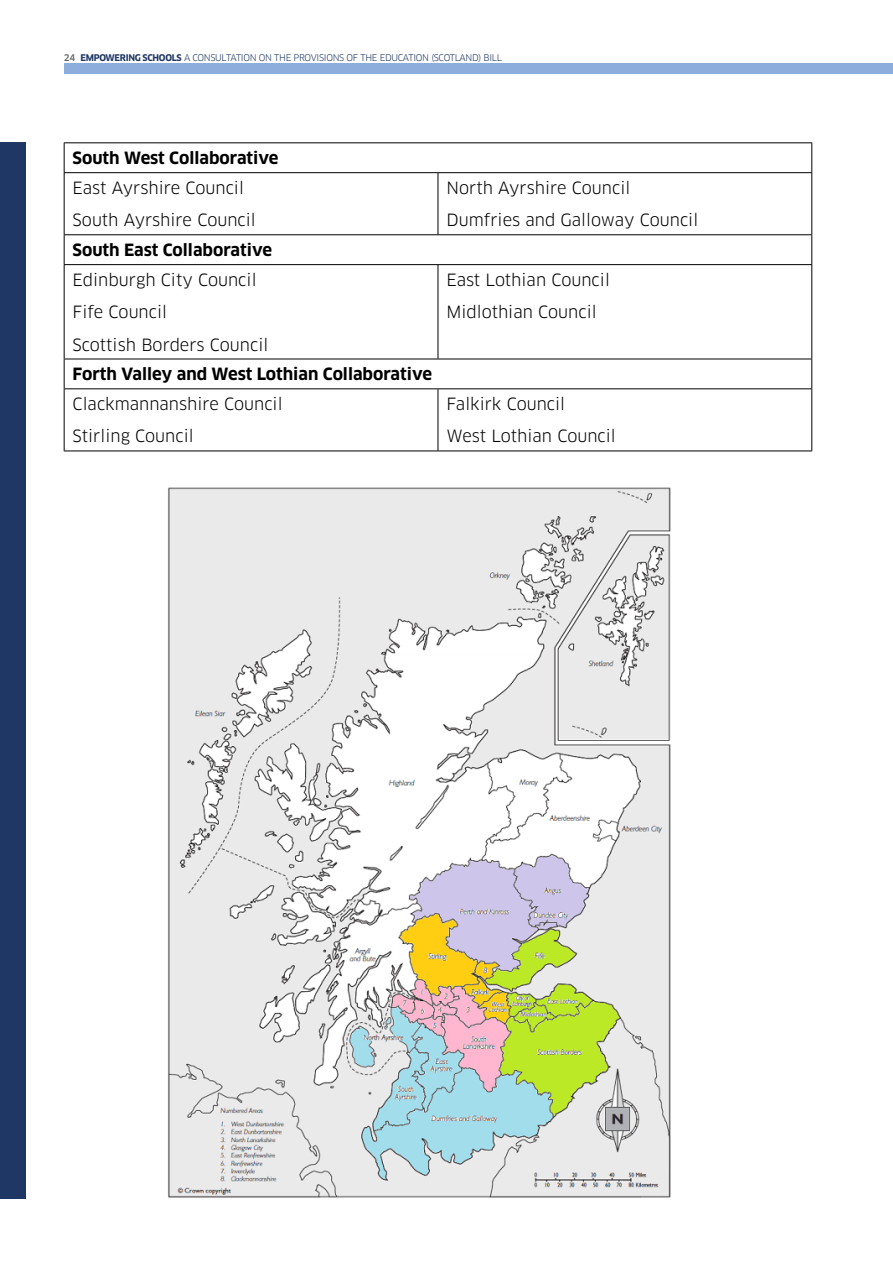
<style>
.page{position:relative;width:893px;height:1263px;background:#fff}
.page>*{position:absolute;margin:0;border:0;box-sizing:border-box;transform-origin:0 0}
.t1{font:16.5px/32.2px "Clan";color:#000}
.t2{font:700 16.5px "Clan";color:#000}
.t3{font:9px "Clan";letter-spacing:-.035em;color:#1f3765}
.s1{font-weight:500;color:#65656a}
.s2{font-weight:700}
</style>
<div class="page">
<div style="left:64px;top:64px;width:829px;height:10px;background:#8daddc"></div>
<div style="left:0;top:142px;width:26px;height:1057px;background:#1f3765"></div>
<hr style="left:64px;top:142px;width:374px;height:1px;background:#000">
<hr style="left:438px;top:142px;width:374px;height:1px;background:#000">
<hr style="left:64px;top:172px;width:374px;height:1px;background:#000">
<hr style="left:438px;top:172px;width:374px;height:1px;background:#000">
<hr style="left:64px;top:234px;width:374px;height:1px;background:#000">
<hr style="left:438px;top:234px;width:374px;height:1px;background:#000">
<hr style="left:64px;top:264px;width:374px;height:1px;background:#000">
<hr style="left:438px;top:264px;width:374px;height:1px;background:#000">
<hr style="left:64px;top:359px;width:374px;height:1px;background:#000">
<hr style="left:438px;top:359px;width:374px;height:1px;background:#000">
<hr style="left:64px;top:388px;width:374px;height:1px;background:#000">
<hr style="left:438px;top:388px;width:374px;height:1px;background:#000">
<hr style="left:64px;top:451px;width:374px;height:1px;background:#000">
<hr style="left:438px;top:451px;width:374px;height:1px;background:#000">
<svg style="left:64px;top:143px;width:1px;height:29px"></svg>
<hr style="left:64px;top:173px;width:1px;height:61px;background:#000">
<svg style="left:64px;top:235px;width:1px;height:29px"></svg>
<hr style="left:64px;top:265px;width:1px;height:94px;background:#000">
<svg style="left:64px;top:359px;width:1px;height:29px"></svg>
<hr style="left:64px;top:389px;width:1px;height:62px;background:#000">
<svg style="left:811px;top:143px;width:1px;height:29px"></svg>
<hr style="left:438px;top:173px;width:1px;height:61px;background:#000">
<hr style="left:811px;top:173px;width:1px;height:61px;background:#000">
<svg style="left:811px;top:235px;width:1px;height:29px"></svg>
<hr style="left:438px;top:265px;width:1px;height:94px;background:#000">
<hr style="left:811px;top:265px;width:1px;height:94px;background:#000">
<svg style="left:811px;top:359px;width:1px;height:29px"></svg>
<hr style="left:438px;top:389px;width:1px;height:62px;background:#000">
<hr style="left:811px;top:389px;width:1px;height:62px;background:#000">
<img style="left:168px;top:487px;width:503px;height:711px">
<p class="t3" style="left:64px;top:52px;width:440px"><span class="s1">24</span> <span class="s2">EMPOWERING SCHOOLS</span> A CONSULTATION ON THE PROVISIONS OF THE EDUCATION (SCOTLAND) BILL</p>
<p class="t2" style="left:73px;top:148px;width:207px">South West Collaborative</p>
<p class="t1" style="left:73px;top:172px;width:185px">East Ayrshire Council<br>South Ayrshire Council</p>
<p class="t1" style="left:446px;top:172px;width:253px">North Ayrshire Council<br>Dumfries and Galloway Council</p>
<p class="t2" style="left:73px;top:240px;width:201px">South East Collaborative</p>
<p class="t1" style="left:73px;top:264px;width:197px">Edinburgh City Council<br>Fife Council<br>Scottish Borders Council</p>
<p class="t1" style="left:446px;top:264px;width:165px">East Lothian Council<br>Midlothian Council</p>
<p class="t2" style="left:73px;top:364px;width:361px">Forth Valley and West Lothian Collaborative</p>
<p class="t1" style="left:73px;top:388px;width:211px">Clackmannanshire Council<br>Stirling Council</p>
<p class="t1" style="left:446px;top:388px;width:171px">Falkirk Council<br>West Lothian Council</p>
</div>
